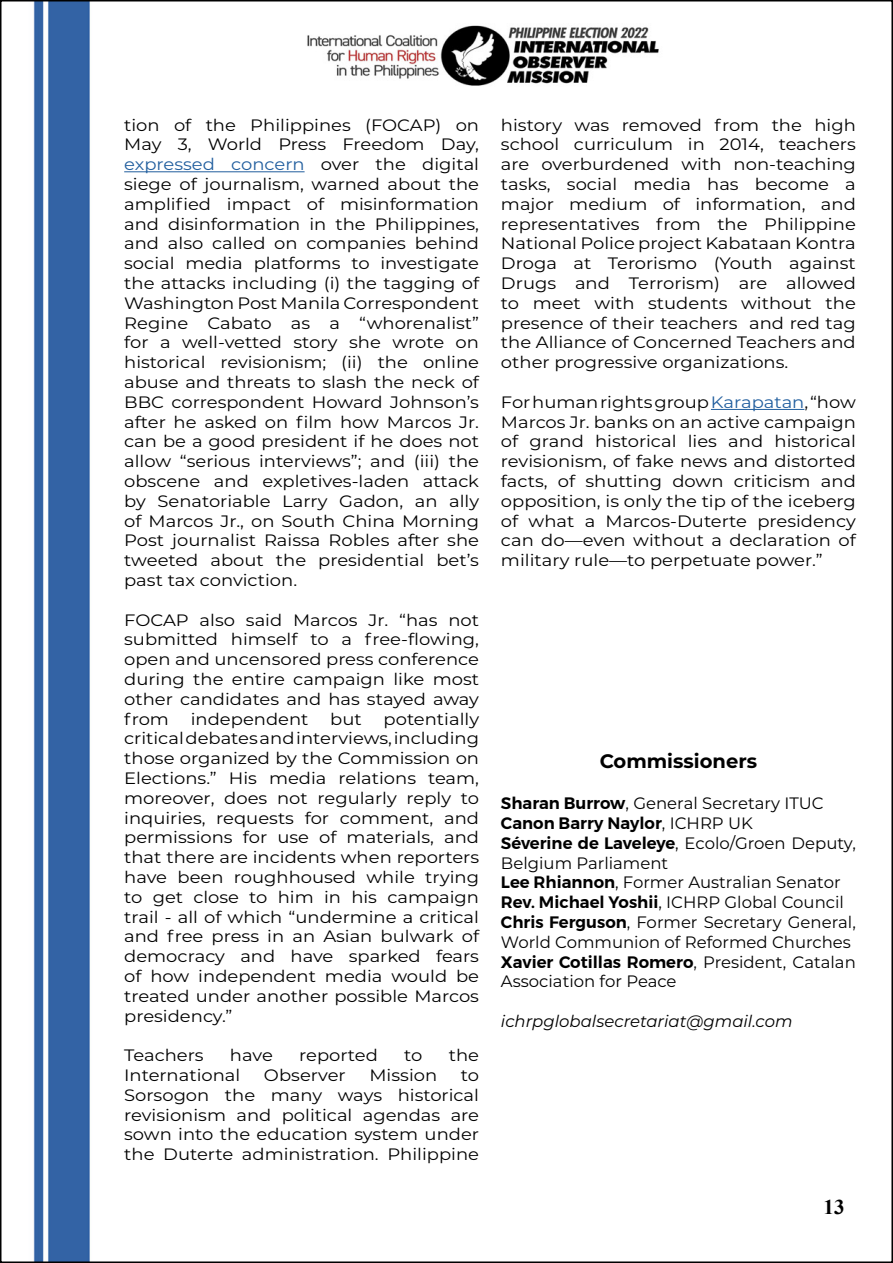
<style>
.page{position:relative;width:893px;height:1263px;background:#fff}
.page>*{position:absolute;margin:0;border:0;box-sizing:border-box;transform-origin:0 0}
.t1{font:700 21px "Times New Roman";color:#000}
.t2{font:700 19.5px "Montserrat";color:#000}
.t3{font:16.5px/19.8px "Montserrat";color:#000;text-align:justify;scale:1.09 1}
.t4{font:16.5px/19.8px "Montserrat";color:#000}
.t5{font:italic 16.5px "Montserrat";color:#000}
.s1{color:#215e9e}
.s2{font-weight:600}
</style>
<div class="page">
<img style="left:33px;top:3px;width:772px;height:1257px">
<hr style="left:124px;top:171px;width:181px;height:1px;background:#215e9e">
<hr style="left:711px;top:409px;width:93px;height:1px;background:#215e9e">
<p class="t3" style="left:124px;top:114px;width:327px">tion of the Philippines (FOCAP) on May 3, World Press Freedom Day, <span class="s1">expressed concern</span> over the digital siege of journalism, warned about the amplified impact of misinformation and disinformation in the Philippines, and also called on companies behind social media platforms to investigate the attacks including (i) the tagging of Washington Post Manila Correspondent Regine Cabato as a “whorenalist” for a well-vetted story she wrote on historical revisionism; (ii) the online abuse and threats to slash the neck of BBC correspondent Howard Johnson’s after he asked on film how Marcos Jr. can be a good president if he does not allow “serious interviews”; and (iii) the obscene and expletives-laden attack by Senatoriable Larry Gadon, an ally of Marcos Jr., on South China Morning Post journalist Raissa Robles after she tweeted about the presidential bet’s past tax conviction.</p>
<p class="t3" style="left:124px;top:609px;width:327px">FOCAP also said Marcos Jr. “has not submitted himself to a free-flowing, open and uncensored press conference during the entire campaign like most other candidates and has stayed away from</p>
<p class="t3" style="left:124px;top:708px;width:327px;text-indent:259px">potentially critical debates and interviews, including those organized by the Commission on Elections.” His media relations team, moreover, does not regularly reply to inquiries, requests for comment, and permissions for use of materials, and that there are incidents when reporters have been roughhoused while trying to get close to him in his campaign trail - all of which “undermine a critical and free press in an Asian bulwark of democracy and have sparked fears of how independent media would be treated under another possible Marcos presidency.”</p>
<p class="t3" style="left:124px;top:1045px;width:74px">Teachers</p>
<p class="t3" style="left:230px;top:1045px;width:41px">have</p>
<p class="t3" style="left:299px;top:1045px;width:74px">reported</p>
<p class="t3" style="left:404px;top:1045px;width:18px">to</p>
<p class="t3" style="left:449px;top:1045px;width:29px">the</p>
<p class="t3" style="left:124px;top:1065px;width:108px">International</p>
<p class="t3" style="left:264px;top:1065px;width:77px">Observer</p>
<p class="t3" style="left:369px;top:1065px;width:64px">Mission</p>
<p class="t3" style="left:191px;top:708px;width:109px">independent</p>
<p class="t3" style="left:330px;top:708px;width:30px">but</p>
<p class="t3" style="left:124px;top:1065px;width:327px;text-indent:337px">to Sorsogon the many ways historical revisionism and political agendas are sown into the education system under the Duterte administration. Philippine</p>
<p class="t3" style="left:501px;top:114px;width:327px">history was removed from the high school curriculum in 2014, teachers are overburdened with non-teaching tasks, social media has become a major medium of information, and representatives from the Philippine National Police project Kabataan Kontra Droga at Terorismo (Youth against Drugs and Terrorism) are allowed to meet with students without the presence of their teachers and red tag the Alliance of Concerned Teachers and other progressive organizations.</p>
<p class="t3" style="left:501px;top:391px;width:327px">For human rights group <span class="s1">Karapatan</span>, “how Marcos Jr. banks on an active campaign of grand historical lies and historical revisionism, of fake news and distorted facts, of shutting down criticism and opposition, is only the tip of the iceberg of what a Marcos-Duterte presidency can do—even without a declaration of military rule—to perpetuate power.”</p>
<p class="t2" style="left:600px;top:747px;width:159px">Commissioners</p>
<p class="t4" style="left:501px;top:793px;width:356px"><span class="s2">Sharan Burrow</span>, General Secretary ITUC <span class="s2">Canon Barry Naylor</span>, ICHRP UK<br><span class="s2">Séverine de Laveleye</span>, Ecolo/Groen Deputy, Belgium Parliament<br><span class="s2">Lee Rhiannon</span>, Former Australian Senator <span class="s2">Rev. Michael Yoshii</span>, ICHRP Global Council <span class="s2">Chris Ferguson</span>, Former Secretary General, World Communion of Reformed Churches <span class="s2">Xavier Cotillas Romero</span>, President, Catalan Association for Peace</p>
<p class="t5" style="left:501px;top:1010px;width:293px">ichrpglobalsecretariat@gmail.com</p>
<p class="t1" style="left:823px;top:1192px;width:22px">13</p>
</div>
